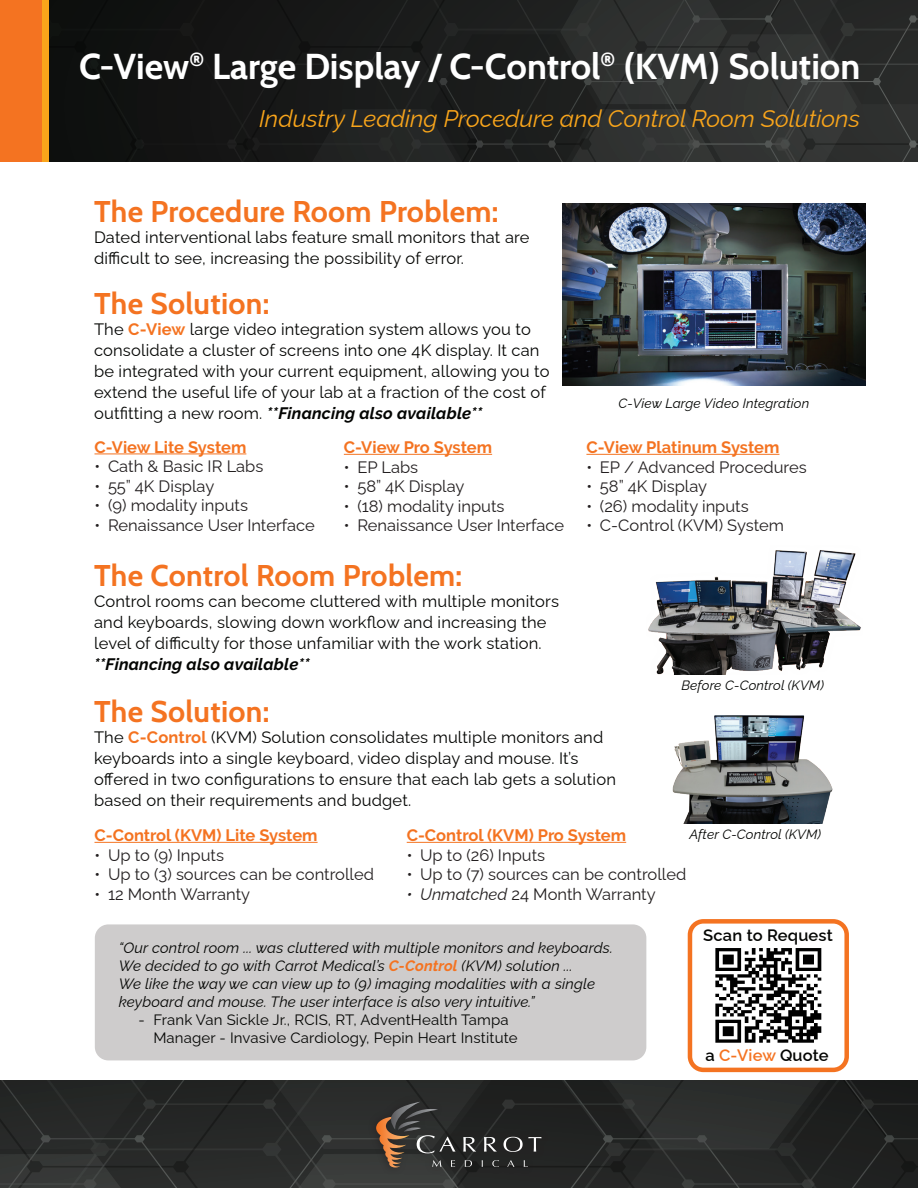
<style>
.page{position:relative;width:918px;height:1188px;background:#fff}
.page>*{position:absolute;margin:0;border:0;box-sizing:border-box;transform-origin:0 0}
.t1{font:700 36px "Cabin";color:#fff}
.Heading{font:700 30px "Cabin";letter-spacing:.01em;color:#f47321}
.t2{font:italic 24px "Raleway";color:#f9a51b}
.Paragraph{font:16.5px/21px "Raleway";letter-spacing:.01em;color:#040503}
.t3{font:16.5px "Raleway";color:#231f20}
.t4{font:700 16.5px "Raleway";color:#f47321}
.t5{font:600 16.5px "Raleway";letter-spacing:.01em;color:#040503}
.Paragraph-2{font:italic 15px/18px "Raleway";letter-spacing:.01em;color:#040503}
.Paragraph-3{font:15px "Raleway";letter-spacing:.01em;color:#040503}
.Paragraph-4{font:italic 13.5px "Raleway";letter-spacing:.01em;color:#040503}
.s1{font-weight:700;color:#f47321}
.s2{font-weight:700;font-style:italic}
.s3{font-style:italic}
.s4{color:#f47321}
</style>
<div class="page">
<hr style="left:94px;top:454px;width:152px;height:1px;background:#f47321">
<hr style="left:407px;top:842px;width:219px;height:1px;background:#f47321">
<hr style="left:94px;top:842px;width:224px;height:1px;background:#f47321">
<hr style="left:344px;top:454px;width:148px;height:1px;background:#f47321">
<hr style="left:586px;top:454px;width:193px;height:1px;background:#f47321">
<div style="left:49px;top:0;width:318px;height:162px;background:#141414"></div>
<svg style="left:367px;top:0;width:551px;height:162px;background:#282a29"></svg>
<div style="left:0;top:0;width:49px;height:162px;background:#f47321"></div>
<div style="left:43px;top:0;width:6px;height:162px;background:#f9a51b"></div>
<svg style="left:0;top:1080px;width:270px;height:108px;background:#282a29"></svg>
<svg style="left:270px;top:1080px;width:648px;height:108px;background:#2a2b2a"></svg>
<div style="left:688px;top:919px;width:161px;height:153px;border:4px solid #f47321;border-radius:14px"></div>
<img style="left:715px;top:948px;width:107px;height:95px">
<div style="left:95px;top:924px;width:551px;height:136px;background:#cecccc;border-radius:14px"></div>
<img style="left:563px;top:203px;width:303px;height:183px">
<img style="left:648px;top:550px;width:213px;height:125px">
<img style="left:672px;top:715px;width:161px;height:108px">
<p class="t1" style="left:79px;top:38px;width:783px">C-View<sup>®</sup> Large Display / C-Control<sup>®</sup> (KVM) Solution</p>
<p class="t2" style="left:259px;top:99px;width:602px">Industry Leading Procedure and Control Room Solutions</p>
<p class="Heading" style="left:94px;top:188px;width:406px">The Procedure Room Problem:</p>
<p class="Paragraph" style="left:94px;top:225px;width:437px">Dated interventional labs feature small monitors that are</p>
<p class="Paragraph" style="left:94px;top:246px;width:371px">difficult to see, increasing the possibility of error.</p>
<p class="Heading" style="left:94px;top:280px;width:177px">The Solution:</p>
<p class="Paragraph" style="left:94px;top:317px;width:457px">The <span class="s1">C-View</span> large video integration system allows you to consolidate a cluster of screens into one 4K display. It can be integrated with your current equipment, allowing you to extend the useful life of your lab at a fraction of the cost of outfitting a new room. <span class="s2">**Financing also available**</span></p>
<p class="t4" style="left:94px;top:437px;width:153px">C-View Lite System</p>
<p class="t3" style="left:94px;top:453px;width:170px">• Cath &amp; Basic IR Labs</p>
<p class="t3" style="left:94px;top:473px;width:121px">• 55” 4K Display</p>
<p class="t3" style="left:94px;top:492px;width:155px">• (9) modality inputs</p>
<p class="t3" style="left:94px;top:512px;width:222px">• Renaissance User Interface</p>
<p class="t4" style="left:344px;top:438px;width:150px">C-View Pro System</p>
<p class="t3" style="left:344px;top:454px;width:76px">• EP Labs</p>
<p class="t3" style="left:344px;top:473px;width:122px">• 58” 4K Display</p>
<p class="t3" style="left:344px;top:493px;width:162px">• (18) modality inputs</p>
<p class="t3" style="left:344px;top:512px;width:222px">• Renaissance User Interface</p>
<p class="Paragraph-4" style="left:619px;top:392px;width:192px">C-View Large Video Integration</p>
<p class="t4" style="left:586px;top:438px;width:195px">C-View Platinum System</p>
<p class="t3" style="left:586px;top:454px;width:222px">• EP / Advanced Procedures</p>
<p class="t3" style="left:586px;top:473px;width:122px">• 58” 4K Display</p>
<p class="t3" style="left:586px;top:493px;width:164px">• (26) modality inputs</p>
<p class="t3" style="left:586px;top:512px;width:199px">• C-Control (KVM) System</p>
<p class="Heading" style="left:94px;top:552px;width:370px">The Control Room Problem:</p>
<p class="Paragraph" style="left:94px;top:589px;width:466px">Control rooms can become cluttered with multiple monitors and keyboards, slowing down workflow and increasing the level of difficulty for those unfamiliar with the work station. <span class="s2">**Financing also available**</span></p>
<p class="Heading" style="left:94px;top:688px;width:177px">The Solution:</p>
<p class="Paragraph" style="left:94px;top:725px;width:523px">The <span class="s1">C-Control</span> (KVM) Solution consolidates multiple monitors and keyboards into a single keyboard, video display and mouse. It’s offered in two configurations to ensure that each lab gets a solution based on their requirements and budget.</p>
<p class="Paragraph-4" style="left:681px;top:674px;width:144px">Before C-Control (KVM)</p>
<p class="t4" style="left:94px;top:826px;width:225px">C-Control (KVM) Lite System</p>
<p class="t3" style="left:94px;top:842px;width:131px">• Up to (9) Inputs</p>
<p class="t3" style="left:94px;top:861px;width:281px">• Up to (3) sources can be controlled</p>
<p class="t3" style="left:94px;top:881px;width:157px">• 12 Month Warranty</p>
<p class="t4" style="left:407px;top:826px;width:221px">C-Control (KVM) Pro System</p>
<p class="t3" style="left:407px;top:842px;width:140px">• Up to (26) Inputs</p>
<p class="t3" style="left:407px;top:861px;width:281px">• Up to (7) sources can be controlled</p>
<p class="t3" style="left:407px;top:881px;width:251px"><span class="s3">• Unmatched</span> 24 Month Warranty</p>
<p class="Paragraph-4" style="left:689px;top:823px;width:133px">After C-Control (KVM)</p>
<p class="Paragraph-2" style="left:119px;top:937px;width:496px">“Our control room ... was cluttered with multiple monitors and keyboards.<br>We decided to go with Carrot Medical’s <span class="s1">C-Control</span> (KVM) solution ...</p>
<p class="Paragraph-2" style="left:119px;top:973px;width:478px">We like the way we can view up to (9) imaging modalities with a single</p>
<p class="Paragraph-2" style="left:119px;top:991px;width:417px">keyboard and mouse. The user interface is also very intuitive.”</p>
<p class="Paragraph-3" style="left:138px;top:1007px;width:372px">- Frank Van Sickle Jr., RCIS, RT, AdventHealth Tampa</p>
<p class="Paragraph-3" style="left:153px;top:1025px;width:366px">Manager - Invasive Cardiology, Pepin Heart Institute</p>
<p class="t5" style="left:703px;top:922px;width:131px">Scan to Request</p>
<p class="t5" style="left:705px;top:1042px;width:125px">a <span class="s4">C-View</span> Quote</p>
</div>
